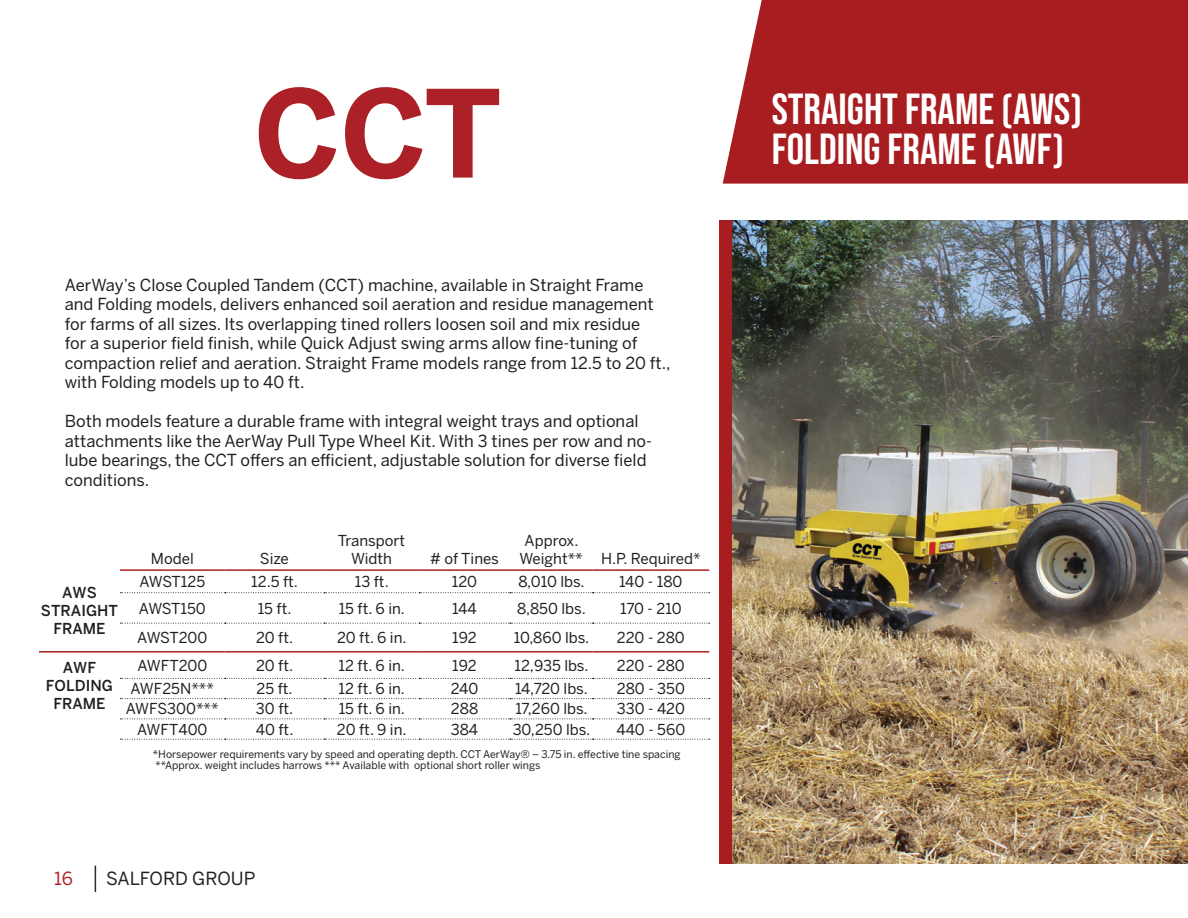
<style>
.page{position:relative;width:1188px;height:918px;background:#fff}
.page>*{position:absolute;margin:0;border:0;box-sizing:border-box;transform-origin:0 0}
.t1{font:700 120px "Benton Sans";color:#ac2027}
.t2{font:700 43.5px "Bebas Neue Pro";color:#fff}
.t3{font:18px "Benton Sans";color:#231f20}
.t4{font:18px "Benton Sans";color:#ac2329}
.t5{font:16.5px/19.5px "Benton Sans";color:#231f20}
.t6{font:15px/18px "Benton Sans";color:#231f20;text-align:center}
.t7{font:500 15px/18px "Benton Sans";color:#231f20;text-align:center}
.t8{font:15px "Benton Sans";letter-spacing:-.02em;color:#231f20}
.t9{font:10.5px/11.2px "Benton Sans";color:#231f20}
</style>
<div class="page">
<svg style="left:95px;top:866px;width:1px;height:26px"></svg>
<div style="left:723px;top:0;width:465px;height:184px;background:#a81d20"></div>
<img style="left:731px;top:221px;width:457px;height:643px">
<div style="left:719px;top:221px;width:12px;height:643px;background:#a81d20"></div>
<hr style="left:39px;top:651px;width:81px;height:2px;background:#a81d20">
<hr style="left:120px;top:651px;width:105px;height:2px;background:#ac2027">
<hr style="left:225px;top:651px;width:99px;height:2px;background:#ac2027">
<hr style="left:324px;top:651px;width:95px;height:2px;background:#ac2027">
<hr style="left:419px;top:651px;width:91px;height:2px;background:#ac2027">
<hr style="left:510px;top:651px;width:83px;height:2px;background:#ac2027">
<hr style="left:593px;top:651px;width:116px;height:2px;background:#ac2027">
<hr style="left:120px;top:569px;width:105px;height:2px;background:#ac2027">
<hr style="left:225px;top:569px;width:99px;height:2px;background:#ac2027">
<hr style="left:324px;top:569px;width:95px;height:2px;background:#ac2027">
<hr style="left:419px;top:569px;width:91px;height:2px;background:#ac2027">
<hr style="left:510px;top:569px;width:83px;height:2px;background:#ac2027">
<hr style="left:593px;top:569px;width:116px;height:2px;background:#ac2027">
<svg style="left:120px;top:592px;width:590px;height:1px"></svg>
<svg style="left:120px;top:623px;width:590px;height:1px"></svg>
<svg style="left:120px;top:678px;width:590px;height:1px"></svg>
<svg style="left:120px;top:698px;width:590px;height:1px"></svg>
<svg style="left:120px;top:719px;width:590px;height:1px"></svg>
<svg style="left:120px;top:739px;width:590px;height:1px"></svg>
<h1 class="t1" style="left:254px;top:59px;width:249px">CCT</h1>
<p class="t5" style="left:65px;top:275px;width:607px">AerWay’s Close Coupled Tandem (CCT) machine, available in Straight Frame and Folding models, delivers enhanced soil aeration and residue management for farms of all sizes. Its overlapping tined rollers loosen soil and mix residue<br>for a superior field finish, while Quick Adjust swing arms allow fine-tuning of compaction relief and aeration. Straight Frame models range from 12.5 to 20 ft., with Folding models up to 40 ft.</p>
<p class="t5" style="left:65px;top:411px;width:589px">Both models feature a durable frame with integral weight trays and optional attachments like the AerWay Pull Type Wheel Kit. With 3 tines per row and no&shy;lube bearings, the CCT offers an efficient, adjustable solution for diverse field conditions.</p>
<p class="t7" style="left:41px;top:583px;width:79px">AWS<br>STRAIGHT<br>FRAME</p>
<p class="t6" style="left:151px;top:549px;width:44px">Model</p>
<p class="t6" style="left:260px;top:549px;width:31px">Size</p>
<p class="t6" style="left:338px;top:531px;width:69px">Transport<br>Width</p>
<p class="t6" style="left:430px;top:549px;width:70px"># of Tines</p>
<p class="t6" style="left:520px;top:531px;width:183px;text-align:left;text-indent:5px">Approx.<br>Weight** H.P. Required*</p>
<p class="t6" style="left:139px;top:573px;width:67px">AWST125</p>
<p class="t6" style="left:251px;top:573px;width:48px">12.5 ft.</p>
<p class="t6" style="left:355px;top:573px;width:35px">13 ft.</p>
<p class="t6" style="left:452px;top:573px;width:27px">120</p>
<p class="t6" style="left:518px;top:573px;width:68px">8,010 lbs.</p>
<p class="t6" style="left:619px;top:573px;width:65px">140 - 180</p>
<p class="t6" style="left:139px;top:599px;width:68px">AWST150</p>
<p class="t6" style="left:258px;top:599px;width:35px">15 ft.</p>
<p class="t6" style="left:339px;top:599px;width:68px">15 ft. 6 in.</p>
<p class="t6" style="left:452px;top:599px;width:26px">144</p>
<p class="t6" style="left:517px;top:599px;width:70px">8,850 lbs.</p>
<p class="t6" style="left:620px;top:599px;width:63px">170 - 210</p>
<p class="t8" style="left:137px;top:629px;width:72px">AWST200</p>
<p class="t6" style="left:256px;top:628px;width:39px">20 ft.</p>
<p class="t6" style="left:337px;top:628px;width:71px">20 ft. 6 in.</p>
<p class="t6" style="left:452px;top:628px;width:26px">192</p>
<p class="t6" style="left:514px;top:628px;width:77px">10,860 lbs.</p>
<p class="t6" style="left:617px;top:628px;width:69px">220 - 280</p>
<p class="t7" style="left:46px;top:659px;width:68px">AWF<br>FOLDING<br>FRAME</p>
<p class="t6" style="left:137px;top:656px;width:71px">AWFT200</p>
<p class="t6" style="left:256px;top:656px;width:39px">20 ft.</p>
<p class="t6" style="left:339px;top:656px;width:68px">12 ft. 6 in.</p>
<p class="t6" style="left:452px;top:656px;width:26px">192</p>
<p class="t6" style="left:515px;top:656px;width:76px">12,935 lbs.</p>
<p class="t6" style="left:617px;top:656px;width:69px">220 - 280</p>
<p class="t6" style="left:130px;top:679px;width:85px">AWF25N***</p>
<p class="t6" style="left:257px;top:679px;width:38px">25 ft.</p>
<p class="t6" style="left:339px;top:679px;width:68px">12 ft. 6 in.</p>
<p class="t6" style="left:451px;top:679px;width:29px">240</p>
<p class="t6" style="left:515px;top:679px;width:74px">14,720 lbs.</p>
<p class="t6" style="left:617px;top:679px;width:70px">280 - 350</p>
<p class="t6" style="left:126px;top:700px;width:95px">AWFS300***</p>
<p class="t6" style="left:256px;top:700px;width:39px">30 ft.</p>
<p class="t6" style="left:339px;top:700px;width:68px">15 ft. 6 in.</p>
<p class="t6" style="left:451px;top:700px;width:29px">288</p>
<p class="t6" style="left:515px;top:700px;width:74px">17,260 lbs.</p>
<p class="t6" style="left:617px;top:700px;width:70px">330 - 420</p>
<p class="t6" style="left:137px;top:720px;width:72px">AWFT400</p>
<p class="t6" style="left:256px;top:720px;width:39px">40 ft.</p>
<p class="t6" style="left:337px;top:720px;width:71px">20 ft. 9 in.</p>
<p class="t6" style="left:451px;top:720px;width:29px">384</p>
<p class="t6" style="left:513px;top:720px;width:79px">30,250 lbs.</p>
<p class="t6" style="left:616px;top:720px;width:70px">440 - 560</p>
<p class="t9" style="left:153px;top:749px;width:529px">*Horsepower requirements vary by speed and operating depth. CCT AerWay® – 3.75 in. effective tine spacing **Approx. weight includes harrows *** Available with optional short roller wings</p>
<p class="t4" style="left:54px;top:868px;width:20px">16</p>
<p class="t3" style="left:106px;top:868px;width:151px">SALFORD GROUP</p>
<h2 class="t2" style="left:772px;top:84px;width:312px">STRAIGHT FRAME (AWS)</h2>
<h2 class="t2" style="left:772px;top:124px;width:294px">FOLDING FRAME (AWF)</h2>
</div>
